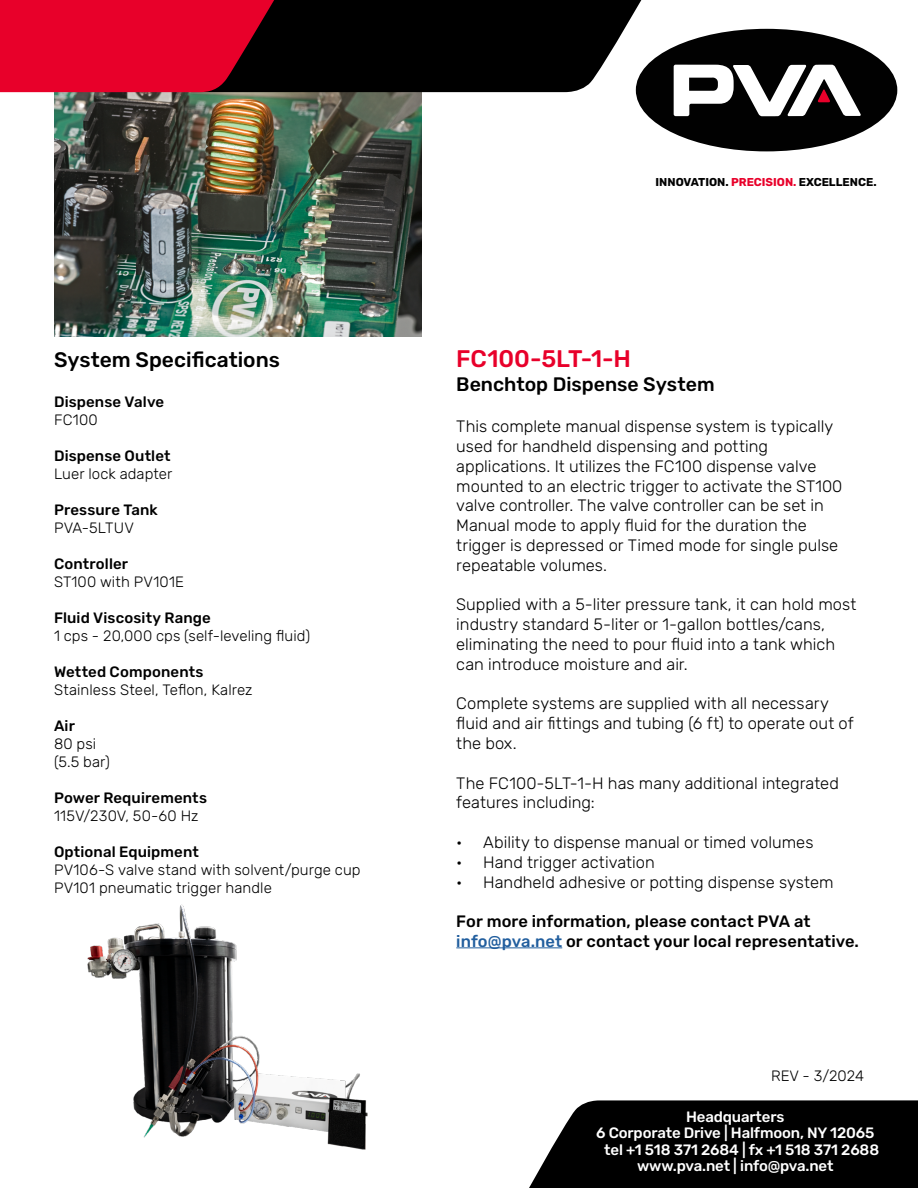
<style>
.page{position:relative;width:918px;height:1188px;background:#fff}
.page>*{position:absolute;margin:0;border:0;box-sizing:border-box;transform-origin:0 0}
.t1{font:500 24px "Rubik";letter-spacing:-.005em;color:#e8002a}
.t2{font:500 21px "Rubik";color:#000}
.t3{font:500 19.5px "Rubik";color:#000}
.t4{font:300 16.5px/19.8px "Rubik";color:#000}
.t5{font:500 16.5px/19.8px "Rubik";letter-spacing:.005em;color:#000}
.t6{font:300 15px/18px "Rubik";letter-spacing:.005em;color:#000}
.t7{font:500 15px "Rubik";letter-spacing:.01em;color:#000}
.t8{font:500 15px/16.5px "Rubik";letter-spacing:-.01em;color:#fff;text-align:center}
.t9{font:12px/13.5px "Arial";color:#fff}
.t10{font:700 11.4px "Rubik";color:#010101}
.s1{color:#e8002a}
.s2{color:#215e9e}
</style>
<div class="page">
<hr style="left:456px;top:947px;width:106px;height:1px;background:#215e9e">
<img style="left:54px;top:93px;width:367px;height:244px">
<svg style="left:529px;top:1100px;width:389px;height:88px;background:#121212"></svg>
<div style="left:637px;top:30px;width:259px;height:120px;background:#010101;border-radius:50%"></div>
<svg style="left:674px;top:65px;width:187px;height:51px"></svg>
<svg style="left:0;top:0;width:656px;height:93px;background:#66101f"></svg>
<img style="left:87px;top:904px;width:281px;height:246px">
<p class="t2" style="left:54px;top:348px;width:227px">System Specifications</p>
<p class="t7" style="left:54px;top:393px;width:112px">Dispense Valve</p>
<p class="t6" style="left:54px;top:411px;width:45px">FC100</p>
<p class="t7" style="left:54px;top:447px;width:118px">Dispense Outlet</p>
<p class="t6" style="left:54px;top:465px;width:120px">Luer lock adapter</p>
<p class="t7" style="left:54px;top:501px;width:105px">Pressure Tank</p>
<p class="t6" style="left:54px;top:519px;width:82px">PVA-5LTUV</p>
<p class="t7" style="left:54px;top:555px;width:76px">Controller</p>
<p class="t6" style="left:54px;top:573px;width:132px">ST100 with PV101E</p>
<p class="t7" style="left:54px;top:609px;width:158px">Fluid Viscosity Range</p>
<p class="t6" style="left:54px;top:627px;width:258px">1 cps - 20,000 cps (self-leveling fluid)</p>
<p class="t7" style="left:54px;top:663px;width:151px">Wetted Components</p>
<p class="t6" style="left:54px;top:681px;width:200px">Stainless Steel, Teflon, Kalrez</p>
<p class="t7" style="left:54px;top:717px;width:22px">Air</p>
<p class="t6" style="left:54px;top:735px;width:57px">80 psi (5.5 bar)</p>
<p class="t7" style="left:54px;top:789px;width:155px">Power Requirements</p>
<p class="t6" style="left:54px;top:807px;width:146px">115V/230V, 50-60 Hz</p>
<p class="t7" style="left:54px;top:843px;width:146px">Optional Equipment</p>
<p class="t6" style="left:54px;top:861px;width:308px">PV106-S valve stand with solvent/purge cup<br>PV101 pneumatic trigger handle</p>
<p class="t10" style="left:656px;top:176px;width:223px">INNOVATION. <span class="s1">PRECISION.</span> EXCELLENCE.</p>
<h1 class="t1" style="left:456px;top:346px;width:176px">FC100-5LT-1-H</h1>
<p class="t3" style="left:456px;top:373px;width:260px">Benchtop Dispense System</p>
<p class="t4" style="left:456px;top:417px;width:388px">This complete manual dispense system is typically used for handheld dispensing and potting applications. It utilizes the FC100 dispense valve mounted to an electric trigger to activate the ST100 valve controller. The valve controller can be set in Manual mode to apply fluid for the duration the trigger is depressed or Timed mode for single pulse repeatable volumes.</p>
<p class="t4" style="left:456px;top:595px;width:402px">Supplied with a 5-liter pressure tank, it can hold most industry standard 5-liter or 1-gallon bottles/cans, eliminating the need to pour fluid into a tank which can introduce moisture and air.</p>
<p class="t4" style="left:456px;top:694px;width:399px">Complete systems are supplied with all necessary fluid and air fittings and tubing (6 ft) to operate out of the box.</p>
<p class="t4" style="left:456px;top:773px;width:384px">The FC100-5LT-1-H has many additional integrated features including:</p>
<p class="t4" style="left:456px;top:833px;width:359px">• Ability to dispense manual or timed volumes</p>
<p class="t4" style="left:456px;top:853px;width:200px">• Hand trigger activation</p>
<p class="t4" style="left:456px;top:872px;width:379px">• Handheld adhesive or potting dispense system</p>
<p class="t5" style="left:456px;top:912px;width:404px">For more information, please contact PVA at <span class="s2">info@pva.net</span> or contact your local representative.</p>
<p class="t6" style="left:771px;top:1067px;width:94px">REV - 3/2024</p>
<p class="t8" style="left:596px;top:1109px;width:285px">Headquarters<br>6 Corporate Drive | Halfmoon, NY 12065 tel +1 518 371 2684 | fx +1 518 371 2688 www.pva.net | info@pva.net</p>
<p class="t9" style="left:579px;top:1130px;width:265px;text-indent:10px">One Mustang Drive | Cohoes, NY 12047<br>tel 518 371 2684 | fx 518 371 2688 | www.pva.net</p>
</div>
